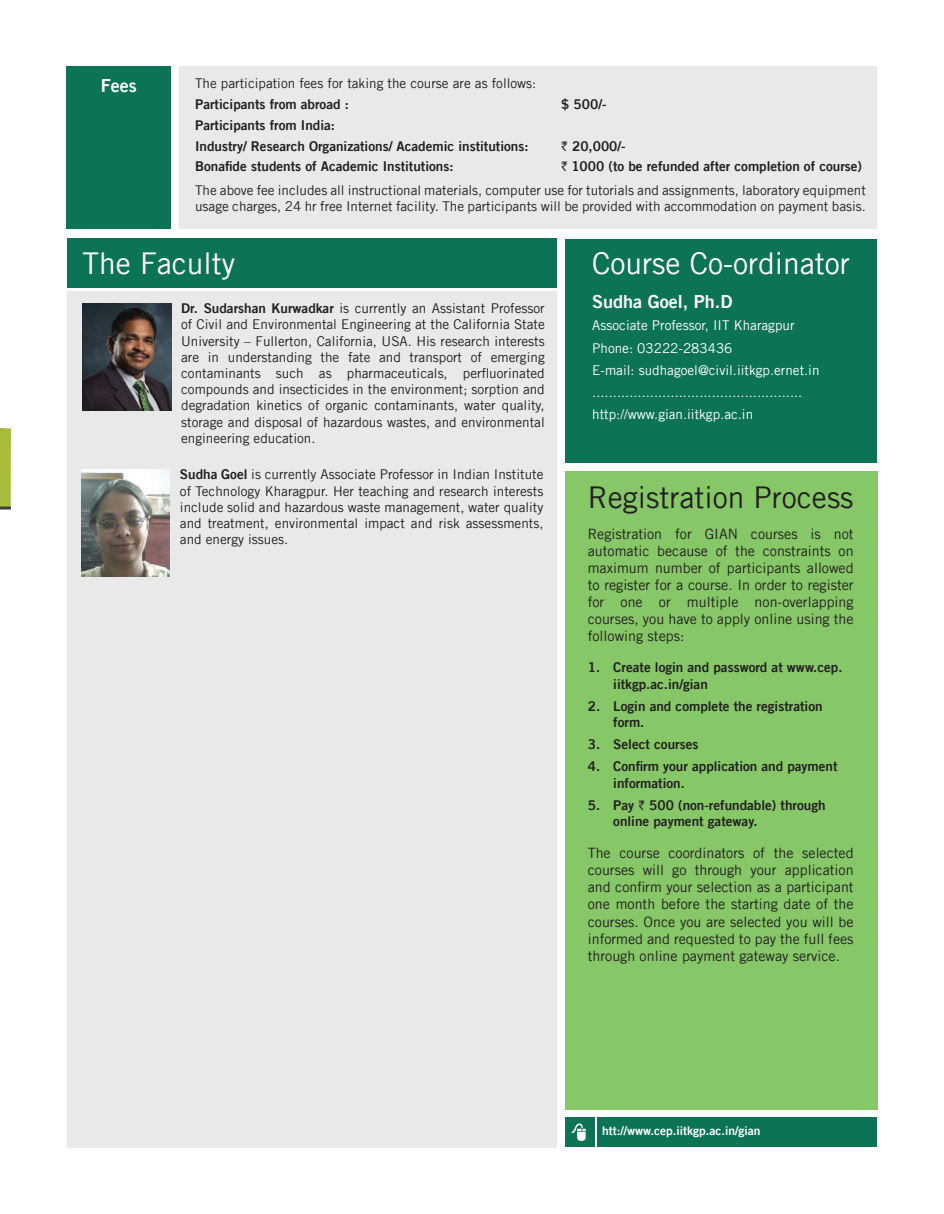
<style>
.page{position:relative;width:944px;height:1214px;background:#fff}
.page>*{position:absolute;margin:0;border:0;box-sizing:border-box;transform-origin:0 0}
.t1{font:30px "Trade Gothic LT";color:#fff}
.t2{font:30px "Trade Gothic LT";color:#231f20}
.t3{font:18px "Trade Gothic LT Bold Two";color:#fff}
.t4{font:14.25px/17.1px "Trade Gothic LT";color:#231f20;text-align:justify}
.t5{font:13.5px/16.2px "Trade Gothic LT";color:#231f20;text-align:justify}
.t6{font:13.5px/16.2px "Trade Gothic LT Bold Two";color:#231f20}
.t7{font:13.5px/22.2px "Trade Gothic LT";color:#fff}
.t8{font:12px "Trade Gothic LT Bold Two";color:#fff}
.s1{font-family:"Rupee"}
.s2{font-family:"Trade Gothic LT Bold Two"}
</style>
<div class="page">
<svg style="left:0;top:427px;width:11px;height:83px"></svg>
<div style="left:565px;top:1117px;width:29px;height:30px;background:#0c7357"></div>
<div style="left:597px;top:1117px;width:280px;height:30px;background:#0c7357"></div>
<svg style="left:571px;top:1123px;width:14px;height:18px"></svg>
<div style="left:67px;top:67px;width:104px;height:162px;background:#0c7357"></div>
<div style="left:179px;top:67px;width:698px;height:162px;background:#e9e9ea"></div>
<div style="left:67px;top:239px;width:489px;height:49px;background:#0c7357"></div>
<div style="left:68px;top:291px;width:489px;height:856px;background:#e9e9ea"></div>
<div style="left:565px;top:239px;width:311px;height:223px;background:#0c7357"></div>
<div style="left:565px;top:471px;width:312px;height:639px;background:#86c767"></div>
<img style="left:82px;top:303px;width:89px;height:107px">
<img style="left:81px;top:470px;width:89px;height:106px">
<h2 class="t3" style="left:101px;top:74px;width:38px">Fees</h2>
<p class="t5" style="left:195px;top:75px;width:343px">The participation fees for taking the course are as follows:</p>
<p class="t6" style="left:195px;top:96px;width:155px">Participants from abroad :</p>
<p class="t6" style="left:561px;top:96px;width:47px">$ 500/-</p>
<p class="t6" style="left:195px;top:114px;width:335px;line-height:20.7px">Participants from India:<br>Industry/ Research Organizations/ Academic institutions:</p>
<p class="t6" style="left:561px;top:137px;width:66px"><span class="s1">`</span> 20,000/-</p>
<p class="t6" style="left:195px;top:158px;width:260px">Bonafide students of Academic Institutions:</p>
<p class="t6" style="left:561px;top:158px;width:302px"><span class="s1">`</span> 1000 (to be refunded after completion of course)</p>
<p class="t5" style="left:195px;top:182px;width:672px">The above fee includes all instructional materials, computer use for tutorials and assignments, laboratory equipment usage charges, 24 hr free Internet facility. The participants will be provided with accommodation on payment basis.</p>
<h1 class="t1" style="left:82px;top:245px;width:154px">The Faculty</h1>
<h1 class="t1" style="left:592px;top:245px;width:259px">Course Co-ordinator</h1>
<p class="t5" style="left:181px;top:300px;width:365px"><span class="s2">Dr. Sudarshan Kurwadkar</span> is currently an Assistant Professor of Civil and Environmental Engineering at the California State University – Fullerton, California, USA. His research interests are in understanding the fate and transport of emerging contaminants such as pharmaceuticals, perfluorinated compounds and insecticides in the environment; sorption and degradation kinetics of organic contaminants, water quality, storage and disposal of hazardous wastes, and environmental engineering education.</p>
<p class="t5" style="left:180px;top:466px;width:365px"><span class="s2">Sudha Goel</span> is currently Associate Professor in Indian Institute of Technology Kharagpur. Her teaching and research interests include solid and hazardous waste management, water quality and treatment, environmental impact and risk assessments, and energy issues.</p>
<h2 class="t3" style="left:592px;top:291px;width:142px">Sudha Goel, Ph.D</h2>
<p class="t7" style="left:592px;top:314px;width:229px">Associate Professor, IIT Kharagpur Phone: 03222-283436<br>E-mail: sudhagoel@civil.iitkgp.ernet.in ................................................... http://www.gian.iitkgp.ac.in</p>
<h1 class="t2" style="left:587px;top:479px;width:267px">Registration Process</h1>
<p class="t4" style="left:587px;top:525px;width:267px">Registration for GIAN courses is not automatic because of the constraints on maximum number of participants allowed to register for a course. In order to register for one or multiple non-overlapping courses, you have to apply online using the following steps:</p>
<p class="t6" style="left:613px;top:659px;width:231px;text-indent:-26px">1. Create login and password at www.cep. iitkgp.ac.in/gian</p>
<p class="t6" style="left:613px;top:697px;width:211px;text-indent:-26px">2. Login and complete the registration form.</p>
<p class="t6" style="left:587px;top:736px;width:112px">3. Select courses</p>
<p class="t6" style="left:613px;top:758px;width:226px;text-indent:-26px">4. Confirm your application and payment information.</p>
<p class="t6" style="left:613px;top:796px;width:214px;text-indent:-26px">5. Pay <span class="s1">`</span> 500 (non-refundable) through online payment gateway.</p>
<p class="t4" style="left:587px;top:844px;width:267px">The course coordinators of the selected courses will go through your application and confirm your selection as a participant one month before the starting date of the courses. Once you are selected you will be informed and requested to pay the full fees through online payment gateway service.</p>
<p class="t8" style="left:602px;top:1123px;width:160px">htt://www.cep.iitkgp.ac.in/gian</p>
</div>
